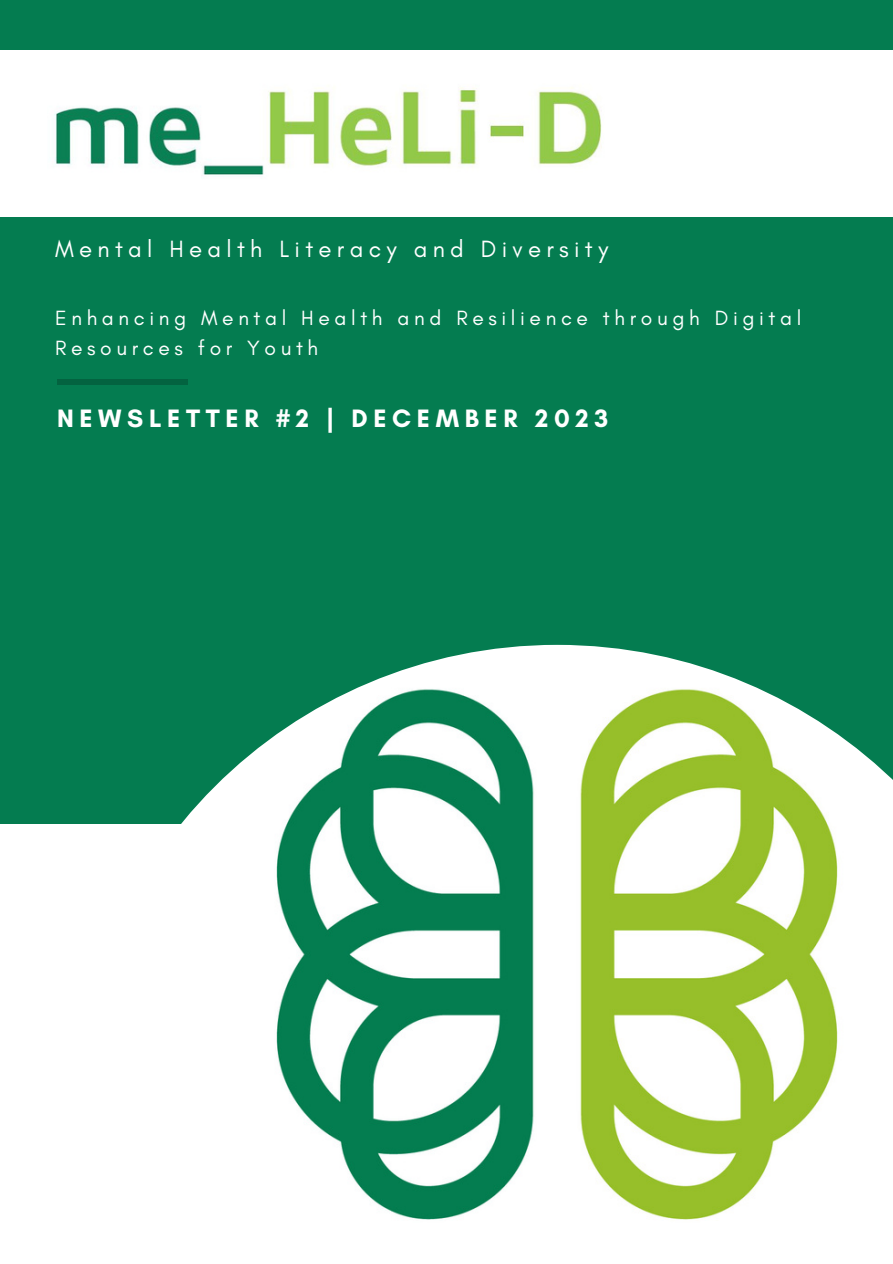
<style>
.page{position:relative;width:893px;height:1264px;background:#fff}
.page>*{position:absolute;margin:0;border:0;box-sizing:border-box;transform-origin:0 0}
.t1{font:700 25.65px "Glacial Indifference";letter-spacing:.22em;color:#fff}
.t2{font:24px "Glacial Indifference";letter-spacing:.22em;color:#fff}
.t3{font:21px/29.2px "Glacial Indifference";letter-spacing:.22em;color:#fff}
</style>
<div class="page">
<div style="left:0;top:0;width:892px;height:1263px;background:#047c50"></div>
<div style="left:0;top:824px;width:892px;height:439px;background:#fff"></div>
<img style="left:181px;top:645px;width:711px;height:575px">
<div style="left:57px;top:379px;width:130px;height:5px;background:#036340"></div>
<div style="left:0;top:50px;width:892px;height:167px;background:#fff"></div>
<img style="left:54px;top:87px;width:548px;height:89px">
<p class="t2" style="left:55px;top:234px;width:554px">Mental Health Literacy and Diversity</p>
<p class="t3" style="left:55px;top:303px;width:747px">Enhancing Mental Health and Resilience through Digital<br>Resources for Youth</p>
<p class="t1" style="left:57px;top:402px;width:552px">NEWSLETTER #2 | DECEMBER 2023</p>
</div>
